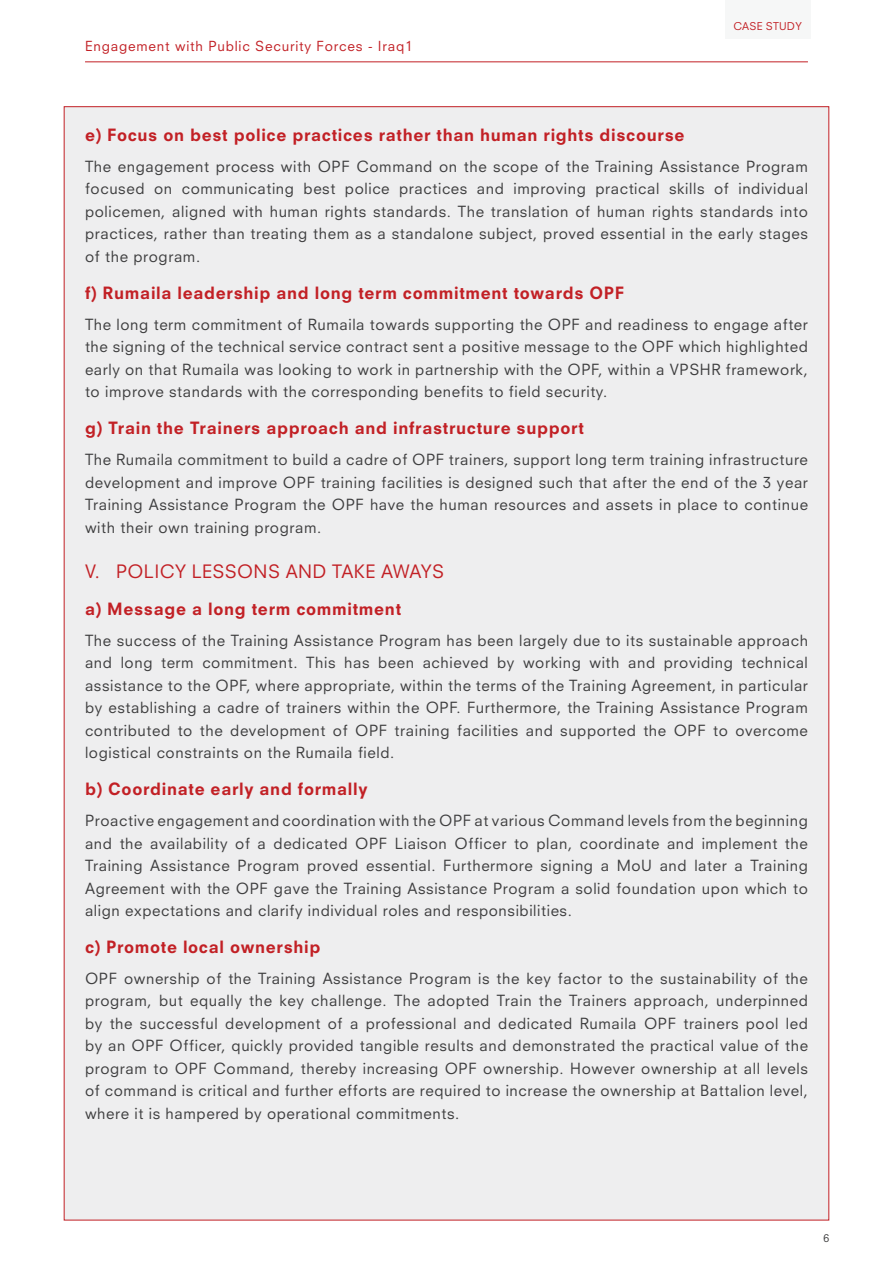
<style>
.page{position:relative;width:893px;height:1263px;background:#fff}
.page>*{position:absolute;margin:0;border:0;box-sizing:border-box;transform-origin:0 0}
.heading_4{font:18px "Neuzeit S";letter-spacing:.02em;color:#c22025}
.Heading_3{font:800 16.5px "Neuzeit S";letter-spacing:.04em;color:#c22025}
.body{font:15px/22.5px "Neuzeit S";letter-spacing:.04em;color:#3e3e3f;text-align:justify}
.t1{font:13.5px "Neuzeit S";letter-spacing:.06em;color:#c22025}
.t2{font:10.5px "Neuzeit S";letter-spacing:.02em;color:#c22025}
.t3{font:10.5px "Neuzeit S";color:#3e3e3f}
</style>
<div class="page">
<div style="left:64px;top:106px;width:765px;height:1114px;background:#eeeeef"></div>
<div style="left:725px;top:0;width:85px;height:38px;background:#f6f7f7"></div>
<hr style="left:85px;top:62px;width:723px;height:1px;background:#c22025">
<p class="t1" style="left:85px;top:38px;width:329px">Engagement with Public Security Forces - Iraq1</p>
<p class="t2" style="left:733px;top:20px;width:70px">CASE STUDY</p>
<p class="Heading_3" style="left:85px;top:125px;width:601px">e) Focus on best police practices rather than human rights discourse</p>
<p class="body" style="left:85px;top:155px;width:724px">The engagement process with OPF Command on the scope of the Training Assistance Program focused on communicating best police practices and improving practical skills of individual policemen, aligned with human rights standards. The translation of human rights standards into practices, rather than treating them as a standalone subject, proved essential in the early stages of the program.</p>
<p class="Heading_3" style="left:85px;top:283px;width:540px">f) Rumaila leadership and long term commitment towards OPF</p>
<p class="body" style="left:85px;top:313px;width:724px">The long term commitment of Rumaila towards supporting the OPF and readiness to engage after the signing of the technical service contract sent a positive message to the OPF which highlighted early on that Rumaila was looking to work in partnership with the OPF, within a VPSHR framework, to improve standards with the corresponding benefits to field security.</p>
<p class="Heading_3" style="left:85px;top:418px;width:500px">g) Train the Trainers approach and infrastructure support</p>
<p class="body" style="left:85px;top:448px;width:724px">The Rumaila commitment to build a cadre of OPF trainers, support long term training infrastructure development and improve OPF training facilities is designed such that after the end of the 3 year Training Assistance Program the OPF have the human resources and assets in place to continue with their own training program.</p>
<p class="heading_4" style="left:85px;top:560px;width:361px">V. POLICY LESSONS AND TAKE AWAYS</p>
<p class="Heading_3" style="left:85px;top:598px;width:318px">a) Message a long term commitment</p>
<p class="body" style="left:85px;top:629px;width:724px">The success of the Training Assistance Program has been largely due to its sustainable approach and long term commitment. This has been achieved by working with and providing technical assistance to the OPF, where appropriate, within the terms of the Training Agreement, in particular by establishing a cadre of trainers within the OPF. Furthermore, the Training Assistance Program contributed to the development of OPF training facilities and supported the OPF to overcome logistical constraints on the Rumaila field.</p>
<p class="Heading_3" style="left:85px;top:779px;width:284px">b) Coordinate early and formally</p>
<p class="body" style="left:85px;top:809px;width:724px">Proactive engagement and coordination with the OPF at various Command levels from the beginning and the availability of a dedicated OPF Liaison Officer to plan, coordinate and implement the Training Assistance Program proved essential. Furthermore signing a MoU and later a Training Agreement with the OPF gave the Training Assistance Program a solid foundation upon which to align expectations and clarify individual roles and responsibilities.</p>
<p class="Heading_3" style="left:85px;top:937px;width:237px">c) Promote local ownership</p>
<p class="body" style="left:85px;top:967px;width:724px">OPF ownership of the Training Assistance Program is the key factor to the sustainability of the program, but equally the key challenge. The adopted Train the Trainers approach, underpinned by the successful development of a professional and dedicated Rumaila OPF trainers pool led by an OPF Officer, quickly provided tangible results and demonstrated the practical value of the program to OPF Command, thereby increasing OPF ownership. However ownership at all levels of command is critical and further efforts are required to increase the ownership at Battalion level, where it is hampered by operational commitments.</p>
<p class="t3" style="left:823px;top:1231px;width:7px">6</p>
</div>
